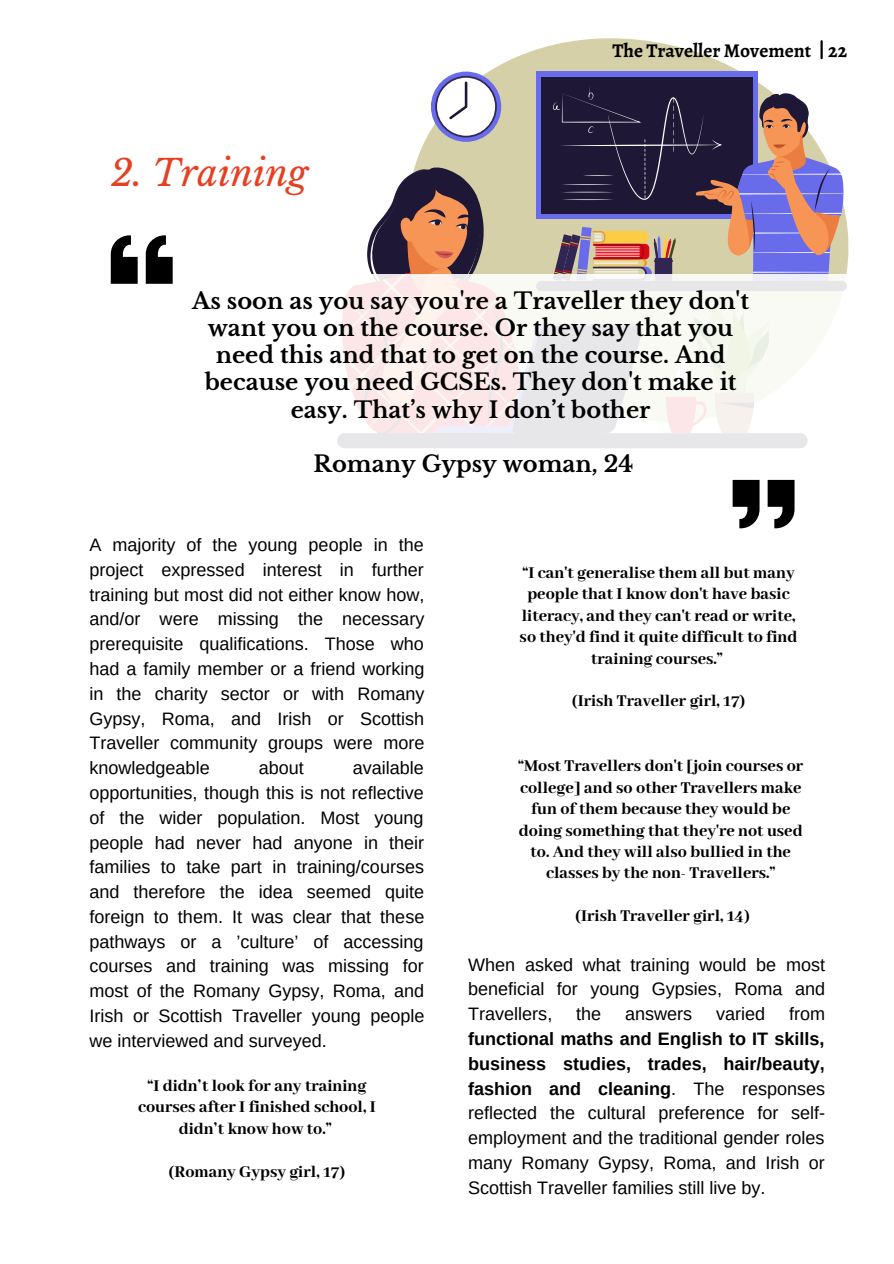
<style>
.page{position:relative;width:894px;height:1264px;background:#fff}
.page>*{position:absolute;margin:0;border:0;box-sizing:border-box;transform-origin:0 0}
.t1{font:italic 36px "Libre Baskerville";color:#e64022}
.t2{font:700 22.5px/27px "Libre Baskerville";color:#000;text-align:center}
.t3{font:700 19.5px "Alegreya";color:#000}
.t4{font:18px/24.8px "Arimo";color:#000;text-align:justify}
.t5{font:800 18px/21.5px "Abhaya Libre";color:#000;text-align:center}
.s1{font-weight:700}
</style>
<div class="page">
<svg style="left:441px;top:38px;width:407px;height:236px"></svg>
<div style="left:536px;top:72px;width:221px;height:147px;background:#686bea"></div>
<div style="left:541px;top:77px;width:211px;height:136px;background:#1e1735"></div>
<svg style="left:431px;top:72px;width:70px;height:70px"></svg>
<div style="left:437px;top:78px;width:58px;height:58px;background:#fff;border-radius:50%"></div>
<svg style="left:367px;top:82px;width:476px;height:193px"></svg>
<svg style="left:110px;top:275px;width:737px;height:215px"></svg>
<svg style="left:111px;top:235px;width:62px;height:49px"></svg>
<svg style="left:732px;top:480px;width:62px;height:48px"></svg>
<svg style="left:820px;top:41px;width:2px;height:17px"></svg>
<h1 class="t1" style="left:111px;top:151px;width:198px">2. Training</h1>
<p class="t3" style="left:612px;top:37px;width:236px">The Traveller Movement 22</p>
<p class="t2" style="left:192px;top:288px;width:558px">As soon as you say you're a Traveller they don't want you on the course. Or they say that you need this and that to get on the course. And because you need GCSEs. They don't make it easy. That’s why I don’t bother</p>
<p class="t2" style="left:313px;top:450px;width:321px">Romany Gypsy woman, 24</p>
<p class="t4" style="left:89px;top:532px;width:336px">A majority of the young people in the project expressed interest in further training but most did not either know how, and/or were missing the necessary prerequisite qualifications. Those who had a family member or a friend working in the charity sector or with Romany Gypsy, Roma, and Irish or Scottish Traveller community groups were more knowledgeable</p>
<p class="t4" style="left:89px;top:755px;width:336px;text-indent:263px">available opportunities, though this is not reflective of the wider population. Most young people had never had anyone in their families to take part in training/courses and therefore the idea seemed quite foreign to them. It was clear that these pathways or a ’culture’ of accessing courses and training was missing for most of the Romany Gypsy, Roma, and Irish or Scottish Traveller young people we interviewed and surveyed.</p>
<p class="t5" style="left:138px;top:1075px;width:239px">“I didn’t look for any training courses after I finished school, I didn’t know how to.”</p>
<p class="t5" style="left:168px;top:1161px;width:178px">(Romany Gypsy girl, 17)</p>
<p class="t4" style="left:258px;top:755px;width:47px">about</p>
<p class="t5" style="left:519px;top:562px;width:279px">“I can't generalise them all but many people that I know don't have basic literacy, and they can't read or write, so they'd find it quite difficult to find training courses.”</p>
<p class="t5" style="left:571px;top:691px;width:175px">(Irish Traveller girl, 17)</p>
<p class="t5" style="left:518px;top:756px;width:286px">“Most Travellers don't [join courses or college] and so other Travellers make fun of them because they would be doing something that they're not used to. And they will also bullied in the classes by the non- Travellers.”</p>
<p class="t5" style="left:575px;top:906px;width:176px">(Irish Traveller girl, 14)</p>
<p class="t4" style="left:468px;top:952px;width:358px">When asked what training would be most beneficial for young Gypsies, Roma and Travellers,</p>
<p class="t4" style="left:576px;top:1001px;width:27px">the</p>
<p class="t4" style="left:625px;top:1001px;width:69px">answers</p>
<p class="t4" style="left:716px;top:1001px;width:51px">varied</p>
<p class="t4" style="left:789px;top:1001px;width:38px">from</p>
<p class="t4" style="left:468px;top:1026px;width:358px"><span class="s1">functional maths and English to IT skills, business studies, trades, hair/beauty, fashion and cleaning</span>. The responses reflected the cultural preference for self&shy;employment and the traditional gender roles many Romany Gypsy, Roma, and Irish or Scottish Traveller families still live by.</p>
</div>
